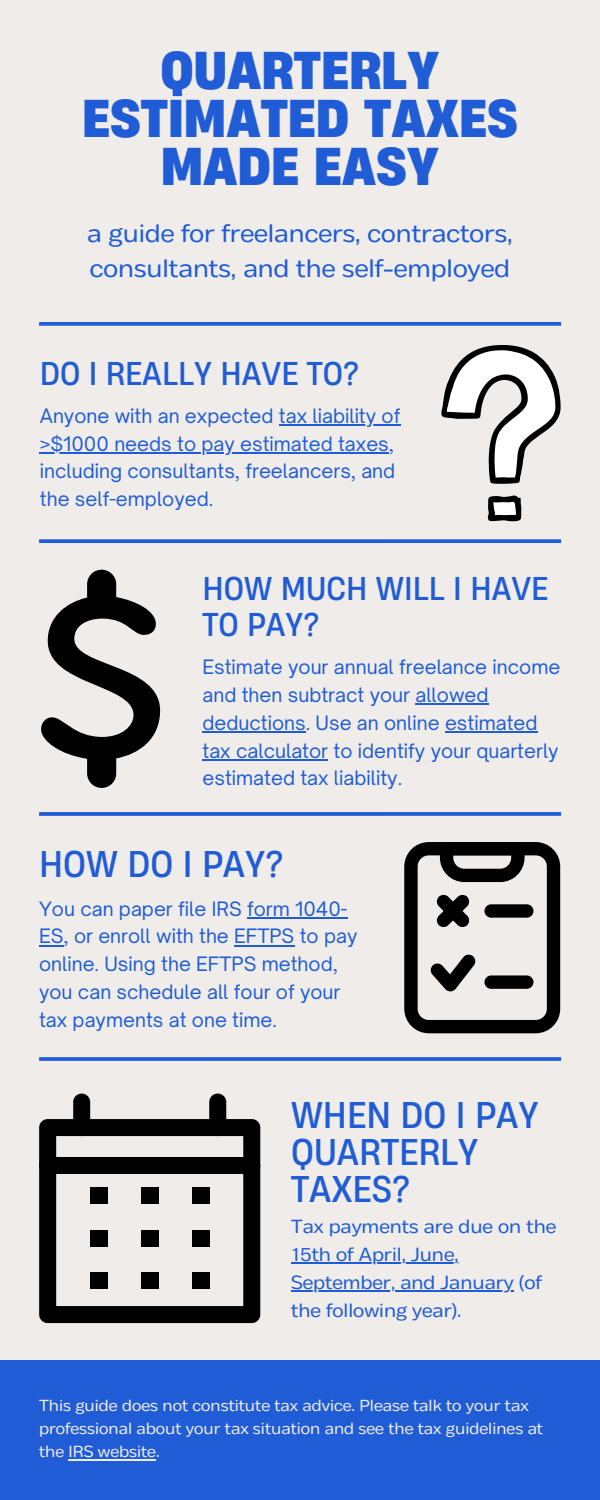
<style>
.page{position:relative;width:600px;height:1500px;background:#efecea}
.page>*{position:absolute;margin:0;border:0;box-sizing:border-box;transform-origin:0 0}
.t1{font:700 50px/48px "Heading Now 66";color:#1f5cd6;text-align:center}
.t2{font:35px/36.8px "Heading Now 64";color:#1f5cd6}
.t3{font:31px/36.8px "Heading Now 64";color:#1f5cd6}
.t4{font:25px/34.5px "Body Text Fit";color:#1f5cd6}
.t5{font:19px/27.8px "Open Sauce One";color:#1f5cd6}
.t6{font:19px/27.8px "Body Text Fit";color:#1f5cd6}
.t7{font:16px/23.2px "Body Text Fit";color:#efecea}
</style>
<div class="page">
<div style="left:0;top:1360px;width:600px;height:140px;background:#1f5cd6"></div>
<hr style="left:69px;top:1459px;width:87px;height:1px;background:#efecea">
<svg style="left:39px;top:1057px;width:522px;height:4px;background:#2b64d7"></svg>
<svg style="left:39px;top:812px;width:522px;height:4px;background:#2b64d7"></svg>
<svg style="left:39px;top:539px;width:522px;height:4px;background:#2d65d7"></svg>
<svg style="left:39px;top:322px;width:522px;height:4px;background:#2c65d7"></svg>
<svg style="left:441px;top:345px;width:120px;height:176px"></svg>
<svg style="left:41px;top:570px;width:119px;height:218px"></svg>
<svg style="left:39px;top:1119px;width:221px;height:204px"></svg>
<svg style="left:73px;top:1094px;width:17px;height:42px"></svg>
<svg style="left:209px;top:1094px;width:17px;height:42px"></svg>
<div style="left:90px;top:1187px;width:17px;height:17px;background:#000"></div>
<div style="left:141px;top:1187px;width:17px;height:17px;background:#000"></div>
<div style="left:192px;top:1187px;width:17px;height:17px;background:#000"></div>
<div style="left:90px;top:1230px;width:17px;height:17px;background:#000"></div>
<div style="left:141px;top:1230px;width:17px;height:17px;background:#000"></div>
<div style="left:192px;top:1230px;width:17px;height:17px;background:#000"></div>
<div style="left:90px;top:1272px;width:17px;height:17px;background:#000"></div>
<div style="left:141px;top:1272px;width:17px;height:17px;background:#000"></div>
<div style="left:192px;top:1272px;width:17px;height:17px;background:#000"></div>
<div style="left:39px;top:1157px;width:221px;height:17px;background:#000"></div>
<svg style="left:404px;top:842px;width:156px;height:191px"></svg>
<hr style="left:291px;top:1263px;width:168px;height:1px;background:#1f5cd6">
<hr style="left:291px;top:1290px;width:223px;height:2px;background:#1f5cd6">
<hr style="left:415px;top:704px;width:74px;height:1px;background:#1f5cd6">
<hr style="left:203px;top:731px;width:103px;height:2px;background:#1f5cd6">
<hr style="left:445px;top:731px;width:93px;height:2px;background:#1f5cd6">
<hr style="left:203px;top:759px;width:125px;height:2px;background:#1f5cd6">
<hr style="left:247px;top:917px;width:100px;height:2px;background:#1f5cd6">
<svg style="left:39px;top:945px;width:25px;height:1px"></svg>
<hr style="left:234px;top:945px;width:60px;height:1px;background:#1f5cd6">
<hr style="left:279px;top:424px;width:121px;height:2px;background:#1f5cd6">
<hr style="left:40px;top:452px;width:349px;height:2px;background:#1f5cd6">
<p class="t1" style="left:82px;top:45px;width:437px">QUARTERLY<br>ESTIMATED TAXES<br>MADE EASY</p>
<p class="t4" style="left:87px;top:218px;width:427px">a guide for freelancers, contractors, consultants, and the self-employed</p>
<p class="t3" style="left:40px;top:354px;width:321px">DO I REALLY HAVE TO?</p>
<p class="t5" style="left:40px;top:402px;width:362px">Anyone with an expected tax liability of &gt;$1000 needs to pay estimated taxes, including consultants, freelancers, and the self-employed.</p>
<p class="t3" style="left:203px;top:569px;width:347px">HOW MUCH WILL I HAVE<br>TO PAY?</p>
<p class="t5" style="left:203px;top:653px;width:359px">Estimate your annual freelance income and then subtract your allowed deductions. Use an online estimated tax calculator to identify your quarterly estimated tax liability.</p>
<p class="t2" style="left:39px;top:845px;width:246px">HOW DO I PAY?</p>
<p class="t5" style="left:39px;top:894px;width:320px">You can paper file IRS form 1040-<br>ES, or enroll with the EFTPS to pay online. Using the EFTPS method, you can schedule all four of your tax payments at one time.</p>
<p class="t2" style="left:291px;top:1096px;width:249px">WHEN DO I PAY<br>QUARTERLY<br>TAXES?</p>
<p class="t6" style="left:291px;top:1214px;width:267px">Tax payments are due on the<br>15th of April, June,<br>September, and January (of the following year).</p>
<p class="t7" style="left:39px;top:1395px;width:505px">This guide does not constitute tax advice. Please talk to your tax professional about your tax situation and see the tax guidelines at the IRS website.</p>
</div>
